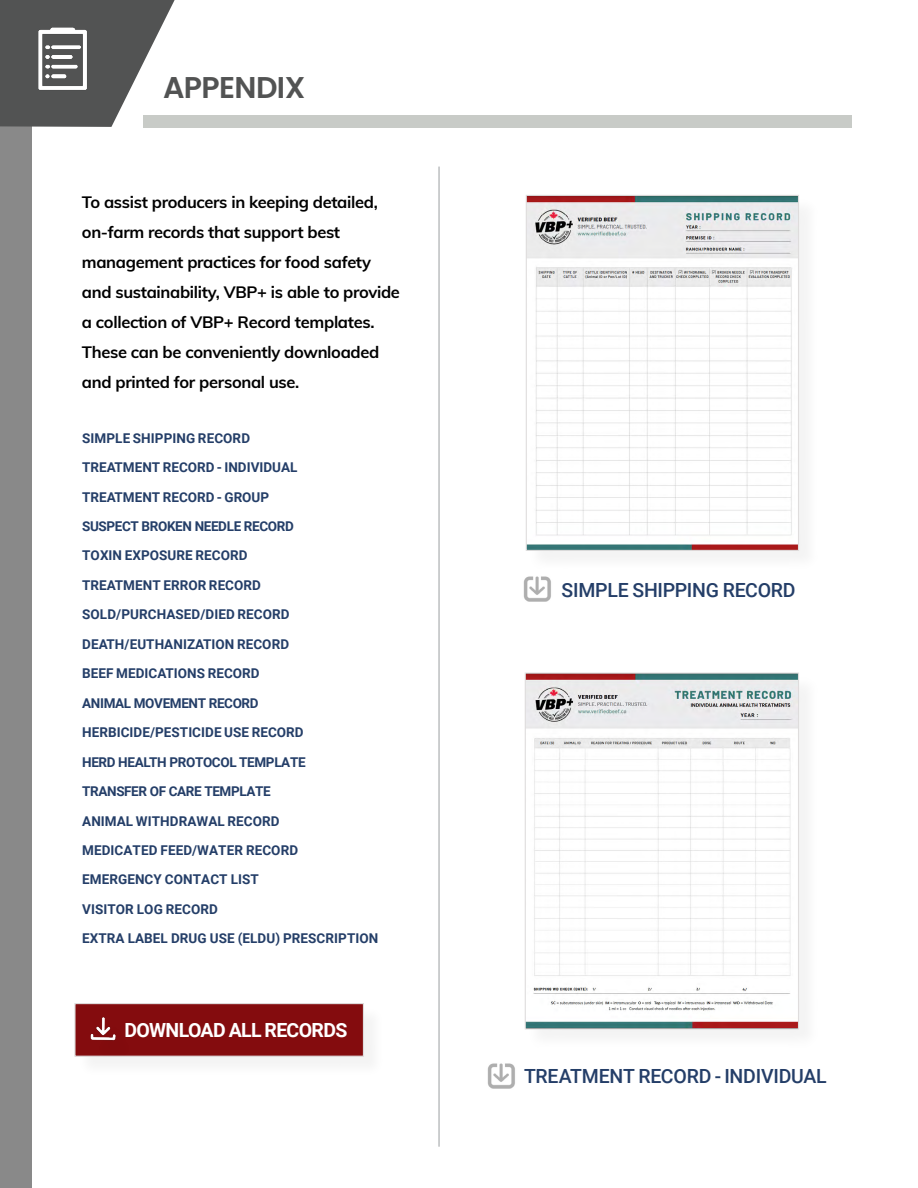
<style>
.page{position:relative;width:918px;height:1188px;background:#fff}
.page>*{position:absolute;margin:0;border:0;box-sizing:border-box;transform-origin:0 0}
.t1{font:600 30px "Poppins";letter-spacing:-.02em;color:#525353}
.t2{font:500 19.5px "Roboto";letter-spacing:-.01em;color:#243e68}
.t3{font:700 19.5px "Roboto";letter-spacing:-.035em;color:#fff}
.t4{font:700 16.5px/30px "Muli";letter-spacing:-.02em;color:#000}
.t5{font:700 13.5px/29.4px "Roboto";letter-spacing:.005em;color:#243e68}
</style>
<div class="page">
<div style="left:76px;top:1005px;width:309px;height:72px;background:#f8f8f8"></div>
<div style="left:74px;top:1003px;width:290px;height:54px;background:#840c0e;border:1px solid #dfdddd"></div>
<hr style="left:438px;top:167px;width:2px;height:980px;background:#bcbec0">
<div style="left:527px;top:196px;width:293px;height:376px;background:#f8f8f8"></div>
<img style="left:528px;top:197px;width:269px;height:352px">
<div style="left:526px;top:195px;width:273px;height:356px;border:1px solid #dfdddd"></div>
<div style="left:526px;top:674px;width:294px;height:376px;background:#f8f8f8"></div>
<img style="left:527px;top:675px;width:270px;height:352px">
<div style="left:525px;top:673px;width:274px;height:356px;border:1px solid #dfdddd"></div>
<div style="left:0;top:0;width:32px;height:1188px;background:#898989"></div>
<svg style="left:0;top:0;width:175px;height:127px"></svg>
<img style="left:36px;top:27px;width:56px;height:66px">
<div style="left:143px;top:115px;width:709px;height:12px;background:#c8cbc7"></div>
<img style="left:523px;top:576px;width:28px;height:26px">
<img style="left:487px;top:1063px;width:28px;height:26px">
<div style="left:92px;top:1020px;width:44px;height:41px;background:#000;opacity:.05"></div>
<img style="left:90px;top:1017px;width:30px;height:26px">
<h1 class="t1" style="left:163px;top:70px;width:144px">APPENDIX</h1>
<p class="t4" style="left:82px;top:186px;width:320px">To assist producers in keeping detailed, on-farm records that support best management practices for food safety and sustainability, VBP+ is able to provide a collection of VBP+ Record templates.<br>These can be conveniently downloaded and printed for personal use.</p>
<p class="t5" style="left:82px;top:423px;width:298px">SIMPLE SHIPPING RECORD<br>TREATMENT RECORD - INDIVIDUAL<br>TREATMENT RECORD - GROUP<br>SUSPECT BROKEN NEEDLE RECORD<br>TOXIN EXPOSURE RECORD<br>TREATMENT ERROR RECORD<br>SOLD/PURCHASED/DIED RECORD<br>DEATH/EUTHANIZATION RECORD<br>BEEF MEDICATIONS RECORD<br>ANIMAL MOVEMENT RECORD<br>HERBICIDE/PESTICIDE USE RECORD<br>HERD HEALTH PROTOCOL TEMPLATE<br>TRANSFER OF CARE TEMPLATE<br>ANIMAL WITHDRAWAL RECORD<br>MEDICATED FEED/WATER RECORD<br>EMERGENCY CONTACT LIST<br>VISITOR LOG RECORD<br>EXTRA LABEL DRUG USE (ELDU) PRESCRIPTION</p>
<h2 class="t3" style="left:125px;top:1016px;width:224px">DOWNLOAD ALL RECORDS</h2>
<h2 class="t2" style="left:562px;top:576px;width:236px">SIMPLE SHIPPING RECORD</h2>
<h2 class="t2" style="left:524px;top:1062px;width:304px">TREATMENT RECORD - INDIVIDUAL</h2>
</div>
